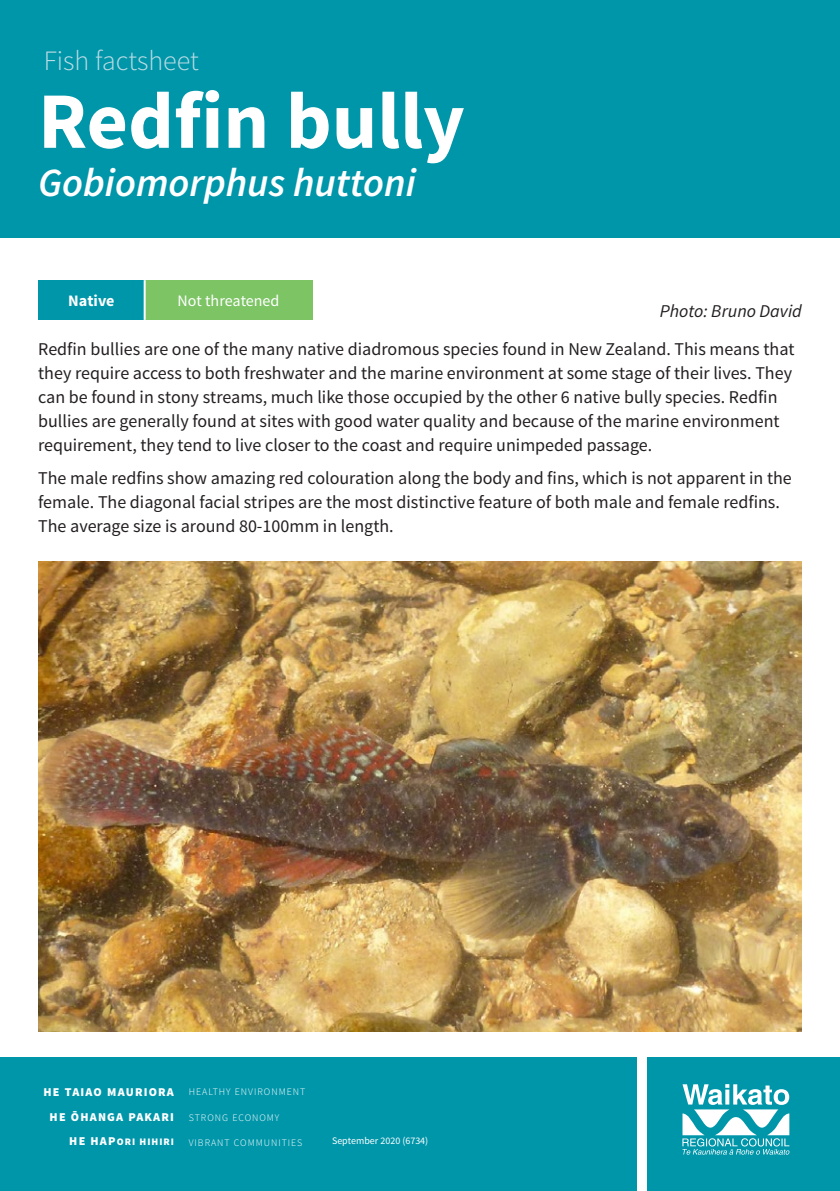
<style>
.page{position:relative;width:840px;height:1191px;background:#fff}
.page>*{position:absolute;margin:0;border:0;box-sizing:border-box;transform-origin:0 0}
.t1{font:700 80px "Source Sans Pro";color:#fff}
.t2{font:italic 600 40px "Source Sans Pro";color:#fff}
.t3{font:300 28px "Source Sans Pro";color:#bddce4}
.t4{font:18px/24px "Source Sans Pro";color:#231f20}
.t5{font:italic 18px "Source Sans Pro";color:#231f20}
.t6{font:16px "Source Sans Pro";color:#fff}
.t7{font:700 16px "Source Sans Pro";color:#fff}
.t8{font:900 12px/24.6px "Source Sans Pro";letter-spacing:.1em;color:#fff;text-align:center}
.t9{font:300 10px "Source Sans Pro";letter-spacing:.1em;color:#fff}
.t10{font:10px "Source Sans Pro";color:#fff}
.t11{font:900 10px "Source Sans Pro";letter-spacing:.1em;color:#fff}
.s1{font-size:12px}
</style>
<div class="page">
<div style="left:0;top:0;width:839px;height:238px;background:#0096aa"></div>
<div style="left:38px;top:280px;width:107px;height:40px;background:#0096aa"></div>
<div style="left:145px;top:280px;width:167px;height:40px;background:#7dc465"></div>
<hr style="left:144px;top:280px;width:2px;height:40px;background:#fff">
<img style="left:38px;top:561px;width:762px;height:470px">
<div style="left:0;top:1057px;width:839px;height:134px;background:#0096aa"></div>
<div style="left:636px;top:1057px;width:9px;height:134px;background:#fff"></div>
<svg style="left:682px;top:1084px;width:107px;height:70px"></svg>
<h3 class="t3" style="left:44px;top:43px;width:156px">Fish factsheet</h3>
<h1 class="t1" style="left:38px;top:70px;width:428px">Redfin bully</h1>
<h2 class="t2" style="left:38px;top:157px;width:379px">Gobiomorphus huttoni</h2>
<p class="t7" style="left:68px;top:290px;width:48px">Native</p>
<p class="t6" style="left:177px;top:291px;width:103px">Not threatened</p>
<p class="t4" style="left:38px;top:337px;width:757px">Redfin bullies are one of the many native diadromous species found in New Zealand. This means that they require access to both freshwater and the marine environment at some stage of their lives. They can be found in stony streams, much like those occupied by the other 6 native bully species. Redfin bullies are generally found at sites with good water quality and because of the marine environment requirement, they tend to live closer to the coast and require unimpeded passage.</p>
<p class="t4" style="left:38px;top:466px;width:754px">The male redfins show amazing red colouration along the body and fins, which is not apparent in the female. The diagonal facial stripes are the most distinctive feature of both male and female redfins.<br>The average size is around 80-100mm in length.</p>
<p class="t5" style="left:659px;top:300px;width:143px">Photo: Bruno David</p>
<p class="t8" style="left:44px;top:1080px;width:132px">HE TAIAO MAURIORA<br>HE ŌHANGA PAKARI</p>
<p class="t11" style="left:69px;top:1135px;width:106px"><span class="s1">HE HAP</span>ORI HIHIRI</p>
<p class="t9" style="left:189px;top:1086px;width:118px">HEALTHY ENVIRONMENT</p>
<p class="t9" style="left:189px;top:1111px;width:92px">STRONG ECONOMY</p>
<p class="t9" style="left:189px;top:1136px;width:115px">VIBRANT COMMUNITIES</p>
<p class="t10" style="left:332px;top:1134px;width:98px">September 2020 (6734)</p>
</div>
